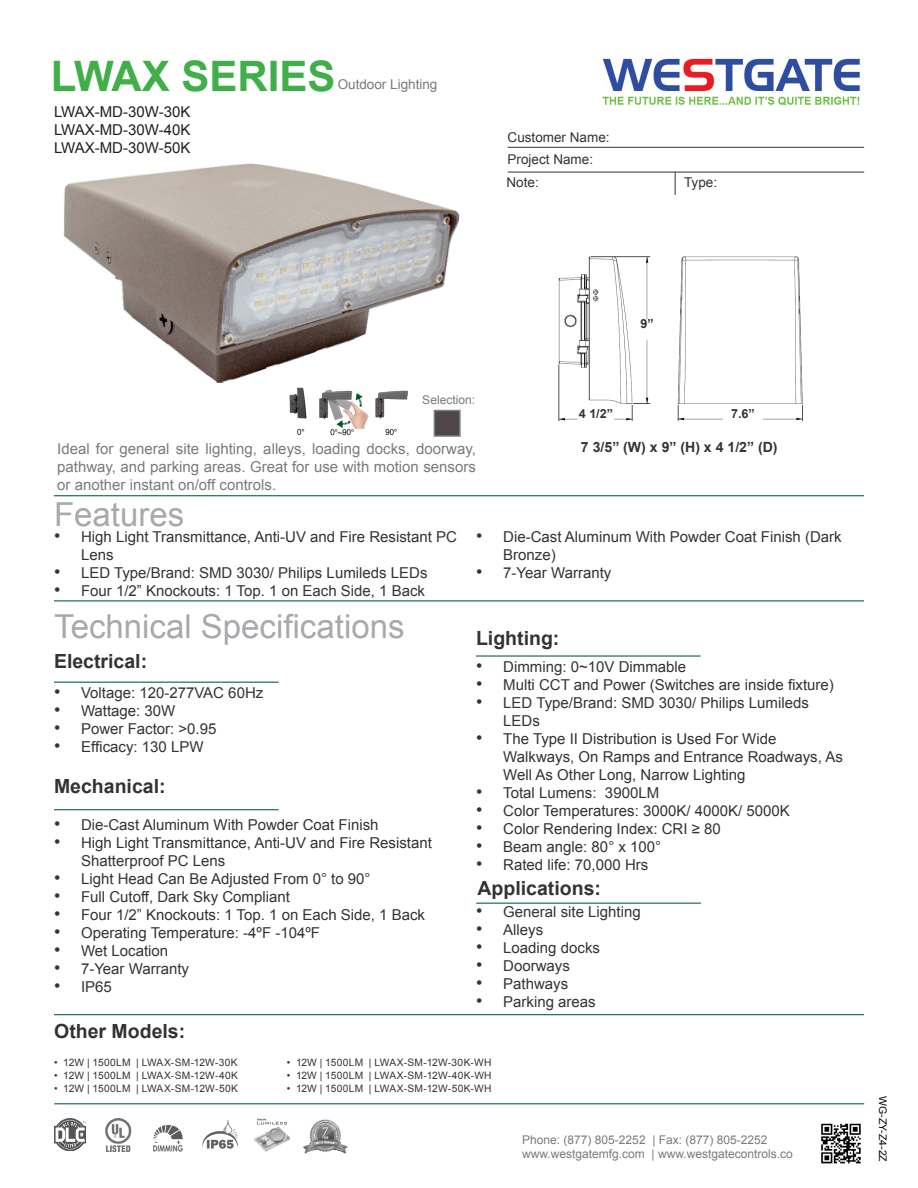
<style>
.page{position:relative;width:918px;height:1188px;background:#fff}
.page>*{position:absolute;margin:0;border:0;box-sizing:border-box;transform-origin:0 0}
.t1{font:700 42px "Arial";color:#40ae49}
.t2{font:33px "Arial";color:#a8a9ad}
.t3{font:700 19.5px "Arial";color:#333}
.t4{font:15px/18px "Arial";color:#333}
.t5{font:15px/18px "Arial";color:#323332}
.t6{font:15px/18px "Arial";color:#787a7d;text-align:justify}
.t7{font:15px "Arial";color:#231f20}
.t8{font:700 14.1px "Arial";color:#333}
.t9{font:13.5px "Arial";color:#333}
.t10{font:13.5px "Arial";color:#787a7d}
.t11{font:700 12.45px "Arial";color:#333}
.t12{font:12px "Arial";color:#787a7d}
.t13{font:10.5px "Arial";color:#040503}
.t14{font:10.2px "Arial";letter-spacing:.02em;color:#333}
.s1{font-size:18px}
</style>
<div class="page">
<img style="left:63px;top:163px;width:397px;height:220px">
<hr style="left:54px;top:495px;width:810px;height:1px;background:#0d6736">
<hr style="left:508px;top:147px;width:356px;height:1px;background:#333">
<svg style="left:675px;top:173px;width:1px;height:22px"></svg>
<hr style="left:508px;top:172px;width:356px;height:1px;background:#333">
<hr style="left:54px;top:600px;width:810px;height:1px;background:#0d6736">
<hr style="left:54px;top:682px;width:225px;height:1px;background:#0d6736">
<hr style="left:476px;top:655px;width:225px;height:2px;background:#0d6736">
<hr style="left:54px;top:809px;width:225px;height:1px;background:#0d6736">
<img style="left:602px;top:58px;width:258px;height:48px">
<hr style="left:476px;top:903px;width:225px;height:1px;background:#0d6736">
<hr style="left:54px;top:1103px;width:810px;height:1px;background:#0d6736">
<hr style="left:54px;top:1014px;width:810px;height:1px;background:#0d6736">
<img style="left:821px;top:1123px;width:40px;height:41px">
<img style="left:558px;top:256px;width:245px;height:165px">
<div style="left:635px;top:319px;width:24px;height:21px;background:#fff"></div>
<div style="left:578px;top:409px;width:36px;height:16px;background:#fff"></div>
<div style="left:723px;top:409px;width:40px;height:16px;background:#fff"></div>
<div style="left:434px;top:410px;width:27px;height:27px;background:#504848;border:2px solid #7f7f7f"></div>
<img style="left:289px;top:382px;width:119px;height:54px">
<img style="left:105px;top:1119px;width:27px;height:33px">
<img style="left:54px;top:1119px;width:32px;height:32px">
<img style="left:202px;top:1120px;width:36px;height:29px">
<img style="left:153px;top:1124px;width:30px;height:28px">
<img style="left:254px;top:1119px;width:36px;height:33px">
<img style="left:304px;top:1119px;width:43px;height:35px">
<p class="t1" style="left:51px;top:48px;width:286px">LWAX SERIES</p>
<p class="t10" style="left:338px;top:75px;width:101px">Outdoor Lighting</p>
<p class="t7" style="left:54px;top:102px;width:138px">LWAX-MD-30W-30K</p>
<p class="t7" style="left:54px;top:120px;width:138px">LWAX-MD-30W-40K</p>
<p class="t7" style="left:54px;top:138px;width:138px">LWAX-MD-30W-50K</p>
<p class="t9" style="left:508px;top:128px;width:104px">Customer Name:</p>
<p class="t9" style="left:508px;top:150px;width:87px">Project Name:</p>
<p class="t9" style="left:507px;top:173px;width:34px">Note:</p>
<p class="t9" style="left:684px;top:173px;width:35px">Type:</p>
<p class="t12" style="left:422px;top:392px;width:54px">Selection:</p>
<p class="t6" style="left:57px;top:440px;width:420px">Ideal for general site lighting, alleys, loading docks, doorway, pathway, and parking areas. Great for use with motion sensors or another instant on/off controls.</p>
<p class="t2" style="left:54px;top:493px;width:132px">Features</p>
<p class="t11" style="left:640px;top:316px;width:15px">9”</p>
<p class="t11" style="left:579px;top:405px;width:36px">4 1/2”</p>
<p class="t11" style="left:731px;top:406px;width:25px">7.6”</p>
<p class="t8" style="left:581px;top:437px;width:198px">7 3/5” (W) x 9” (H) x 4 1/2” (D)</p>
<p class="t4" style="left:81px;top:528px;width:377px;text-indent:-27px"><span class="s1">•</span> High Light Transmittance, Anti-UV and Fire Resistant PC<br>Lens</p>
<p class="t5" style="left:54px;top:564px;width:375px"><span class="s1">•</span> LED Type/Brand: SMD 3030/ Philips Lumileds LEDs</p>
<p class="t4" style="left:54px;top:582px;width:373px"><span class="s1">•</span> Four 1/2” Knockouts: 1 Top. 1 on Each Side, 1 Back</p>
<p class="t2" style="left:54px;top:604px;width:352px">Technical Specifications</p>
<p class="t3" style="left:54px;top:649px;width:95px">Electrical:</p>
<p class="t4" style="left:54px;top:684px;width:211px"><span class="s1">•</span> Voltage: 120-277VAC 60Hz</p>
<p class="t4" style="left:54px;top:702px;width:123px"><span class="s1">•</span> Wattage: 30W</p>
<p class="t4" style="left:54px;top:720px;width:164px"><span class="s1">•</span> Power Factor: &gt;0.95</p>
<p class="t4" style="left:54px;top:738px;width:151px"><span class="s1">•</span> Efficacy: 130 LPW</p>
<p class="t3" style="left:54px;top:773px;width:113px">Mechanical:</p>
<p class="t4" style="left:54px;top:815px;width:326px"><span class="s1">•</span> Die-Cast Aluminum With Powder Coat Finish</p>
<p class="t4" style="left:81px;top:833px;width:352px;text-indent:-27px"><span class="s1">•</span> High Light Transmittance, Anti-UV and Fire Resistant<br>Shatterproof PC Lens</p>
<p class="t4" style="left:54px;top:869px;width:318px"><span class="s1">•</span> Light Head Can Be Adjusted From 0° to 90°</p>
<p class="t4" style="left:54px;top:887px;width:237px"><span class="s1">•</span> Full Cutoff, Dark Sky Compliant</p>
<p class="t4" style="left:54px;top:905px;width:373px"><span class="s1">•</span> Four 1/2” Knockouts: 1 Top. 1 on Each Side, 1 Back</p>
<p class="t4" style="left:54px;top:923px;width:268px"><span class="s1">•</span> Operating Temperature: -4ºF -104ºF</p>
<p class="t4" style="left:54px;top:941px;width:116px"><span class="s1">•</span> Wet Location</p>
<p class="t4" style="left:54px;top:959px;width:137px"><span class="s1">•</span> 7-Year Warranty</p>
<p class="t4" style="left:54px;top:977px;width:59px"><span class="s1">•</span> IP65</p>
<p class="t3" style="left:54px;top:1018px;width:133px">Other Models:</p>
<p class="t4" style="left:503px;top:528px;width:340px;text-indent:-27px"><span class="s1">•</span> Die-Cast Aluminum With Powder Coat Finish (Dark<br>Bronze)</p>
<p class="t4" style="left:476px;top:564px;width:137px"><span class="s1">•</span> 7-Year Warranty</p>
<p class="t3" style="left:476px;top:625px;width:85px">Lighting:</p>
<p class="t5" style="left:476px;top:658px;width:211px"><span class="s1">•</span> Dimming: 0~10V Dimmable</p>
<p class="t4" style="left:476px;top:676px;width:359px"><span class="s1">•</span> Multi CCT and Power (Switches are inside fixture)</p>
<p class="t5" style="left:503px;top:694px;width:307px;text-indent:-27px"><span class="s1">•</span> LED Type/Brand: SMD 3030/ Philips Lumileds<br>LEDs</p>
<p class="t5" style="left:503px;top:730px;width:341px;text-indent:-27px"><span class="s1">•</span> The Type II Distribution is Used For Wide<br>Walkways, On Ramps and Entrance Roadways, As<br>Well As Other Long, Narrow Lighting</p>
<p class="t5" style="left:476px;top:784px;width:184px"><span class="s1">•</span> Total Lumens: 3900LM</p>
<p class="t5" style="left:476px;top:802px;width:315px"><span class="s1">•</span> Color Temperatures: 3000K/ 4000K/ 5000K</p>
<p class="t5" style="left:476px;top:820px;width:246px"><span class="s1">•</span> Color Rendering Index: CRI ≥ 80</p>
<p class="t5" style="left:476px;top:838px;width:186px"><span class="s1">•</span> Beam angle: 80° x 100°</p>
<p class="t4" style="left:476px;top:856px;width:174px"><span class="s1">•</span> Rated life: 70,000 Hrs</p>
<p class="t3" style="left:478px;top:875px;width:125px">Applications:</p>
<p class="t5" style="left:476px;top:902px;width:166px"><span class="s1">•</span> General site Lighting</p>
<p class="t5" style="left:476px;top:920px;width:69px"><span class="s1">•</span> Alleys</p>
<p class="t5" style="left:476px;top:938px;width:125px"><span class="s1">•</span> Loading docks</p>
<p class="t5" style="left:476px;top:956px;width:95px"><span class="s1">•</span> Doorways</p>
<p class="t5" style="left:476px;top:974px;width:94px"><span class="s1">•</span> Pathways</p>
<p class="t5" style="left:476px;top:992px;width:121px"><span class="s1">•</span> Parking areas</p>
<p class="t14" style="left:54px;top:1056px;width:185px">• 12W | 1500LM | LWAX-SM-12W-30K</p>
<p class="t14" style="left:54px;top:1069px;width:186px">• 12W | 1500LM | LWAX-SM-12W-40K</p>
<p class="t14" style="left:54px;top:1081px;width:185px">• 12W | 1500LM | LWAX-SM-12W-50K</p>
<p class="t14" style="left:287px;top:1056px;width:206px">• 12W | 1500LM | LWAX-SM-12W-30K-WH</p>
<p class="t14" style="left:287px;top:1069px;width:206px">• 12W | 1500LM | LWAX-SM-12W-40K-WH</p>
<p class="t14" style="left:287px;top:1081px;width:206px">• 12W | 1500LM | LWAX-SM-12W-50K-WH</p>
<p class="t12" style="left:522px;top:1132px;width:247px">Phone: (877) 805-2252 | Fax: (877) 805-2252</p>
<p class="t12" style="left:522px;top:1146px;width:272px">www.westgatemfg.com | www.westgatecontrols.co</p>
<p class="t13" style="left:890px;top:1096px;width:67px;rotate:90deg">WG-ZY-Z4-2Z</p>
</div>
